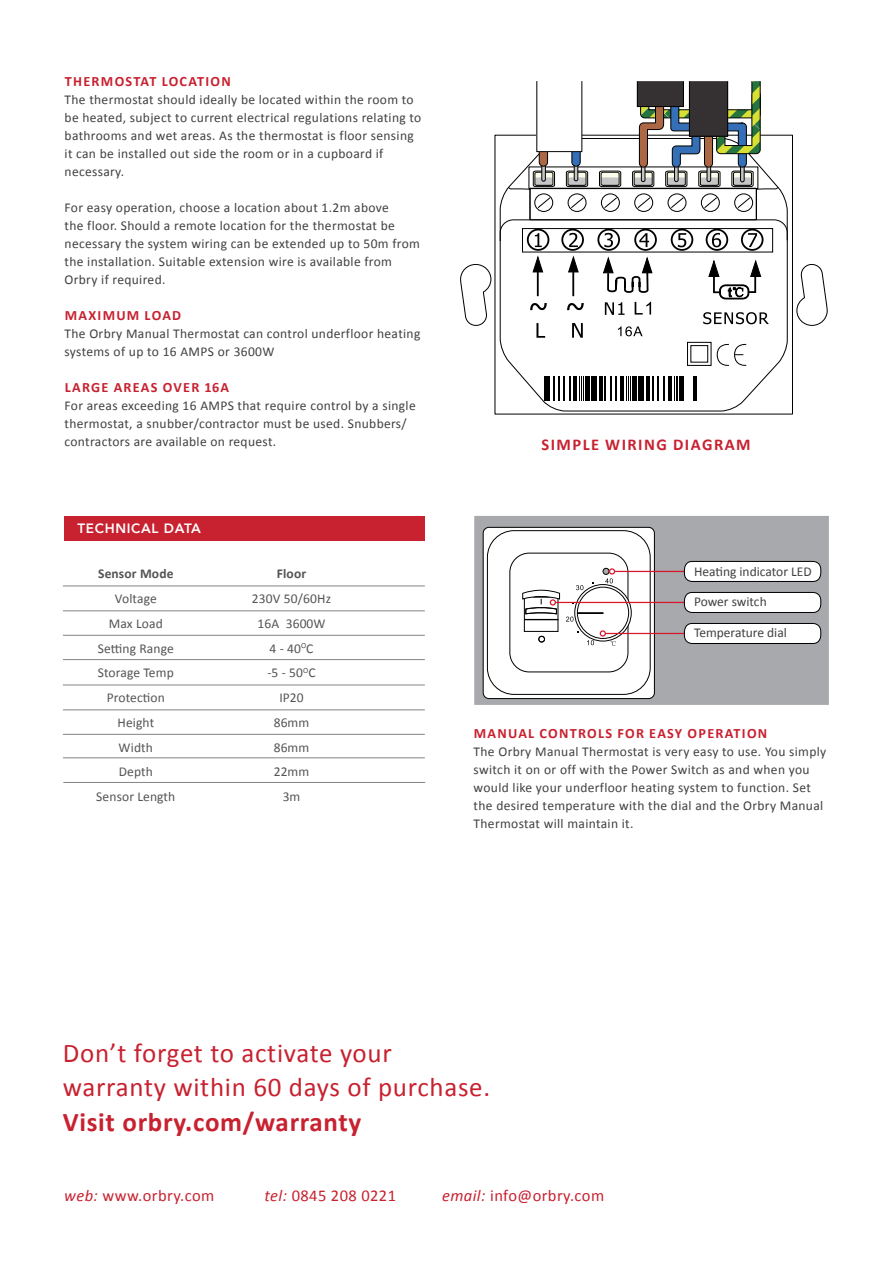
<style>
.page{position:relative;width:893px;height:1263px;background:#fff}
.page>*{position:absolute;margin:0;border:0;box-sizing:border-box;transform-origin:0 0}
.t1{font:27px/34.5px "Calibri";letter-spacing:.025em;color:#c82130}
.t2{font:700 27px "Calibri";letter-spacing:.025em;color:#c82130}
.t3{font:16.5px "Calibri";letter-spacing:.025em;color:#c82130}
.t4{font:700 16.5px "Calibri";letter-spacing:.09em;color:#c82130}
.t5{font:700 14.25px "Calibri";letter-spacing:.09em;color:#c82130}
.t6{font:13.5px/18px "Calibri";letter-spacing:.025em;color:#414042}
.t7{font:13.5px/24.8px "Calibri";letter-spacing:.01em;color:#545456;text-align:center}
.t8{font:13.5px "Calibri";color:#414042}
.t9{font:700 13.5px "Calibri";letter-spacing:.01em;color:#545456}
.t10{font:800 13.5px "Avenir";letter-spacing:.05em;color:#fff}
.t11{font:13.5px "Calibri";letter-spacing:-.005em;color:#414042}
.t12{font:700 3px "News Gothic BQ";letter-spacing:.375em;color:#000}
.s1{font-style:italic}
</style>
<div class="page">
<svg style="left:796px;top:264px;width:32px;height:62px"></svg>
<svg style="left:460px;top:264px;width:32px;height:62px"></svg>
<svg style="left:494px;top:134px;width:299px;height:281px"></svg>
<svg style="left:716px;top:343px;width:31px;height:24px"></svg>
<div style="left:687px;top:342px;width:24px;height:24px;border:1px solid #000"></div>
<div style="left:719px;top:284px;width:30px;height:15px;border:2px solid #000;border-radius:5px"></div>
<svg style="left:499px;top:82px;width:289px;height:165px"></svg>
<svg style="left:533px;top:257px;width:10px;height:15px"></svg>
<hr style="left:537px;top:272px;width:2px;height:24px;background:#000">
<svg style="left:530px;top:303px;width:17px;height:7px"></svg>
<svg style="left:568px;top:257px;width:10px;height:15px"></svg>
<hr style="left:572px;top:272px;width:2px;height:24px;background:#000">
<svg style="left:567px;top:303px;width:17px;height:7px"></svg>
<svg style="left:536px;top:323px;width:9px;height:15px"></svg>
<svg style="left:572px;top:323px;width:11px;height:15px"></svg>
<svg style="left:603px;top:257px;width:50px;height:37px"></svg>
<svg style="left:605px;top:302px;width:20px;height:13px"></svg>
<svg style="left:635px;top:302px;width:16px;height:13px"></svg>
<svg style="left:618px;top:326px;width:25px;height:10px"></svg>
<svg style="left:703px;top:312px;width:66px;height:12px"></svg>
<svg style="left:709px;top:261px;width:52px;height:37px"></svg>
<div style="left:527px;top:229px;width:22px;height:22px;border:2px solid #000;border-radius:50%"></div>
<div style="left:561px;top:229px;width:23px;height:22px;border:2px solid #000;border-radius:50%"></div>
<div style="left:597px;top:229px;width:23px;height:22px;border:2px solid #000;border-radius:50%"></div>
<div style="left:634px;top:229px;width:23px;height:22px;border:2px solid #000;border-radius:50%"></div>
<div style="left:671px;top:229px;width:22px;height:22px;border:2px solid #000;border-radius:50%"></div>
<div style="left:706px;top:229px;width:22px;height:22px;border:2px solid #000;border-radius:50%"></div>
<div style="left:741px;top:229px;width:22px;height:22px;border:2px solid #000;border-radius:50%"></div>
<div style="left:544px;top:376px;width:6px;height:25px;background:#000"></div>
<svg style="left:554px;top:376px;width:5px;height:25px"></svg>
<hr style="left:563px;top:376px;width:2px;height:25px;background:#000">
<hr style="left:569px;top:376px;width:2px;height:25px;background:#000">
<hr style="left:573px;top:376px;width:4px;height:25px;background:#000">
<hr style="left:586px;top:376px;width:4px;height:25px;background:#000">
<hr style="left:599px;top:376px;width:4px;height:25px;background:#000">
<svg style="left:580px;top:376px;width:6px;height:25px"></svg>
<div style="left:591px;top:376px;width:5px;height:25px;background:#000"></div>
<hr style="left:604px;top:376px;width:2px;height:25px;background:#000">
<hr style="left:610px;top:376px;width:2px;height:25px;background:#000">
<hr style="left:615px;top:376px;width:2px;height:25px;background:#000">
<hr style="left:620px;top:376px;width:4px;height:25px;background:#000">
<hr style="left:633px;top:376px;width:4px;height:25px;background:#000">
<svg style="left:645px;top:376px;width:3px;height:25px"></svg>
<svg style="left:626px;top:376px;width:7px;height:25px"></svg>
<div style="left:638px;top:376px;width:6px;height:25px;background:#000"></div>
<svg style="left:648px;top:376px;width:1px;height:25px"></svg>
<hr style="left:652px;top:376px;width:2px;height:25px;background:#000">
<hr style="left:657px;top:376px;width:2px;height:25px;background:#000">
<hr style="left:663px;top:376px;width:2px;height:25px;background:#000">
<hr style="left:668px;top:376px;width:4px;height:25px;background:#000">
<hr style="left:680px;top:376px;width:4px;height:25px;background:#000">
<hr style="left:693px;top:376px;width:4px;height:25px;background:#000">
<svg style="left:674px;top:376px;width:6px;height:25px"></svg>
<div style="left:64px;top:516px;width:361px;height:24px;background:#c82130"></div>
<hr style="left:63px;top:586px;width:362px;height:1px;background:#828487">
<hr style="left:63px;top:610px;width:362px;height:1px;background:#828487">
<hr style="left:63px;top:635px;width:362px;height:1px;background:#828487">
<hr style="left:63px;top:659px;width:362px;height:1px;background:#828487">
<hr style="left:63px;top:685px;width:362px;height:1px;background:#828487">
<hr style="left:63px;top:709px;width:362px;height:1px;background:#828487">
<hr style="left:63px;top:734px;width:362px;height:1px;background:#828487">
<hr style="left:63px;top:757px;width:362px;height:1px;background:#828487">
<hr style="left:63px;top:782px;width:362px;height:1px;background:#828487">
<div style="left:471px;top:513px;width:361px;height:195px;background:#a7a9ac"></div>
<div style="left:483px;top:527px;width:171px;height:171px;background:#fff;border-radius:6px"></div>
<div style="left:483px;top:527px;width:172px;height:172px;border:1px solid #000;border-radius:6px"></div>
<div style="left:509px;top:553px;width:119px;height:119px;border:1px solid #000;border-radius:19px"></div>
<div style="left:487px;top:530px;width:163px;height:165px;border:1px solid #000;border-radius:27px"></div>
<svg style="left:539px;top:636px;width:6px;height:6px"></svg>
<svg style="left:603px;top:568px;width:10px;height:15px"></svg>
<div style="left:603px;top:568px;width:6px;height:7px;border:1px solid #000;border-radius:50%"></div>
<svg style="left:576px;top:585px;width:7px;height:5px"></svg>
<svg style="left:587px;top:640px;width:7px;height:5px"></svg>
<svg style="left:611px;top:641px;width:5px;height:5px"></svg>
<svg style="left:575px;top:584px;width:56px;height:57px"></svg>
<div style="left:574px;top:584px;width:58px;height:57px;border:1px solid #000;border-radius:50%"></div>
<div style="left:577px;top:587px;width:52px;height:52px;border:1px solid #000;border-radius:50%"></div>
<svg style="left:566px;top:613px;width:37px;height:9px"></svg>
<div style="left:524px;top:619px;width:34px;height:1px;border:1px solid #000"></div>
<div style="left:524px;top:597px;width:34px;height:35px;border:1px solid #000"></div>
<svg style="left:522px;top:589px;width:38px;height:25px"></svg>
<div style="left:468px;top:510px;width:367px;height:201px;border:6px solid #fff"></div>
<hr style="left:605px;top:633px;width:142px;height:1px;background:#d7182a">
<div style="left:600px;top:630px;width:6px;height:7px;border:1px solid #d7182a;border-radius:50%"></div>
<svg style="left:684px;top:623px;width:137px;height:21px;background:#e3e3e3"></svg>
<hr style="left:555px;top:602px;width:192px;height:1px;background:#d7182a">
<div style="left:550px;top:599px;width:6px;height:7px;border:1px solid #d7182a;border-radius:50%"></div>
<svg style="left:684px;top:592px;width:137px;height:21px;background:#e3e3e3"></svg>
<hr style="left:614px;top:571px;width:122px;height:1px;background:#d7182a">
<div style="left:609px;top:568px;width:6px;height:7px;border:1px solid #d7182a;border-radius:50%"></div>
<svg style="left:684px;top:561px;width:137px;height:21px;background:#e3e3e3"></svg>
<p class="t5" style="left:65px;top:72px;width:168px">THERMOSTAT LOCATION</p>
<p class="t6" style="left:65px;top:91px;width:358px">The thermostat should ideally be located within the room to be heated, subject to current electrical regulations relating to bathrooms and wet areas. As the thermostat is floor sensing it can be installed out side the room or in a cupboard if necessary.</p>
<p class="t6" style="left:65px;top:199px;width:357px">For easy operation, choose a location about 1.2m above<br>the floor. Should a remote location for the thermostat be necessary the system wiring can be extended up to 50m from the installation. Suitable extension wire is available from Orbry if required.</p>
<p class="t5" style="left:65px;top:306px;width:118px">MAXIMUM LOAD</p>
<p class="t6" style="left:65px;top:325px;width:357px">The Orbry Manual Thermostat can control underfloor heating systems of up to 16 AMPS or 3600W</p>
<p class="t5" style="left:65px;top:378px;width:166px">LARGE AREAS OVER 16A</p>
<p class="t6" style="left:65px;top:397px;width:353px">For areas exceeding 16 AMPS that require control by a single thermostat, a snubber/contractor must be used. Snubbers/ contractors are available on request.</p>
<p class="t10" style="left:77px;top:516px;width:125px">TECHNICAL DATA</p>
<p class="t9" style="left:98px;top:565px;width:77px">Sensor Mode</p>
<p class="t7" style="left:96px;top:586px;width:81px">Voltage<br>Max Load<br>Setting Range<br>Storage Temp<br>Protection<br>Height<br>Width<br>Depth<br>Sensor Length</p>
<p class="t9" style="left:277px;top:565px;width:31px">Floor</p>
<p class="t7" style="left:252px;top:586px;width:81px">230V 50/60Hz<br>16A 3600W<br>4 - 40<sup>O</sup>C<br>-5 - 50<sup>O</sup>C<br>IP20<br>86mm<br>86mm<br>22mm<br>3m</p>
<p class="t4" style="left:541px;top:434px;width:211px">SIMPLE WIRING DIAGRAM</p>
<p class="t8" style="left:694px;top:563px;width:119px">Heating indicator LED</p>
<p class="t11" style="left:694px;top:593px;width:74px">Power switch</p>
<p class="t8" style="left:694px;top:624px;width:94px">Temperature dial</p>
<p class="t5" style="left:474px;top:724px;width:295px">MANUAL CONTROLS FOR EASY OPERATION</p>
<p class="t6" style="left:474px;top:743px;width:354px">The Orbry Manual Thermostat is very easy to use. You simply switch it on or off with the Power Switch as and when you would like your underfloor heating system to function. Set the desired temperature with the dial and the Orbry Manual Thermostat will maintain it.</p>
<p class="t12" style="left:603px;top:788px;width:12px">Earth</p>
<h1 class="t1" style="left:63px;top:1036px;width:429px">Don’t forget to activate your warranty within 60 days of purchase.</h1>
<h1 class="t2" style="left:63px;top:1105px;width:300px">Visit orbry.com/warranty</h1>
<p class="t3" style="left:64px;top:1185px;width:152px"><span class="s1">web:</span> www.orbry.com</p>
<p class="t3" style="left:264px;top:1185px;width:133px"><span class="s1">tel:</span> 0845 208 0221</p>
<p class="t3" style="left:442px;top:1185px;width:164px"><span class="s1">email:</span> info@orbry.com</p>
</div>
